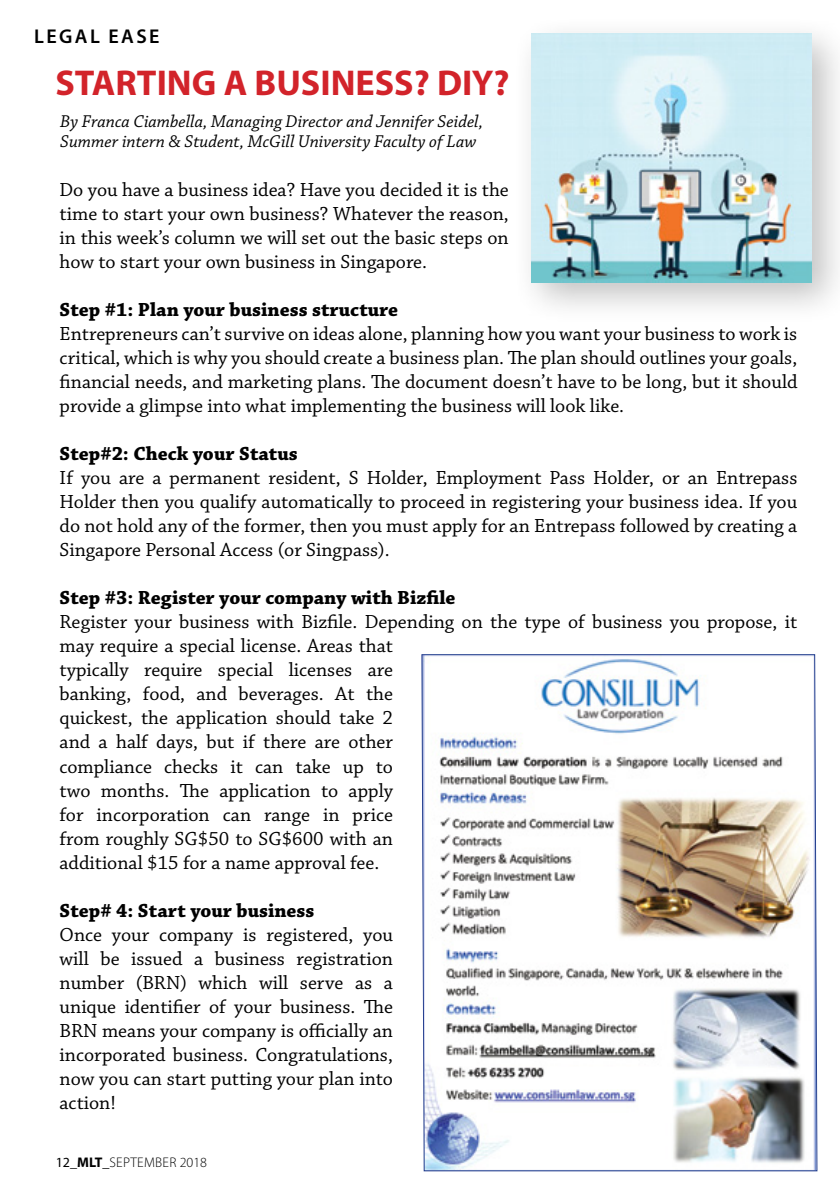
<style>
.page{position:relative;width:840px;height:1191px;background:#fff}
.page>*{position:absolute;margin:0;border:0;box-sizing:border-box;transform-origin:0 0}
.t1{font:700 36px "Myriad Pro";color:#d2232a}
.t2{font:20px/24px "Chaparral Pro";color:#000;text-align:justify}
.t3{font:700 20px "Chaparral Pro";color:#000}
.t4{font:600 20px "Myriad Pro";letter-spacing:.12em;color:#000}
.t5{font:italic 18px/20px "Chaparral Pro";color:#000}
.t6{font:300 14px "Myriad Pro";letter-spacing:.02em;color:#000}
.s1{font-weight:400}
.s2{font-weight:700}
</style>
<div class="page">
<img style="left:421px;top:654px;width:396px;height:517px">
<div style="left:511px;top:14px;width:328px;height:312px;background:#000;opacity:.25"></div>
<img style="left:531px;top:34px;width:279px;height:248px">
<p class="t4" style="left:34px;top:24px;width:127px">LEGAL EASE</p>
<h1 class="t1" style="left:55px;top:59px;width:455px">STARTING A BUSINESS? DIY?</h1>
<p class="t5" style="left:60px;top:112px;width:424px">By Franca Ciambella, Managing Director and Jennifer Seidel,<br>Summer intern &amp; Student, McGill University Faculty of Law</p>
<p class="t2" style="left:60px;top:179px;width:450px">Do you have a business idea? Have you decided it is the time to start your own business? Whatever the reason, in this week’s column we will set out the basic steps on how to start your own business in Singapore.</p>
<p class="t3" style="left:60px;top:298px;width:340px">Step #1: Plan your business structure</p>
<p class="t2" style="left:60px;top:323px;width:739px">Entrepreneurs can’t survive on ideas alone, planning how you want your business to work is critical, which is why you should create a business plan. The plan should outlines your goals, financial needs, and marketing plans. The document doesn’t have to be long, but it should provide a glimpse into what implementing the business will look like.</p>
<p class="t3" style="left:60px;top:442px;width:239px">Step#2: Check your Status</p>
<p class="t2" style="left:60px;top:467px;width:738px">If you are a permanent resident, S Holder, Employment Pass Holder, or an Entrepass Holder then you qualify automatically to proceed in registering your business idea. If you do not hold any of the former, then you must apply for an Entrepass followed by creating a Singapore Personal Access (or Singpass).</p>
<p class="t3" style="left:60px;top:586px;width:397px">Step #3: Register your company with Bizfile</p>
<p class="t2" style="left:60px;top:611px;width:738px;text-align:left">Register your business with Bizfile. Depending on the type of business you propose, it may require a special license. Areas that<br>typically require special licenses are<br>banking, food, and beverages. At the<br>quickest, the application should take 2<br>and a half days, but if there are other<br>compliance checks it can take up to<br>two months. The application to apply<br>for incorporation can range in price<br>from roughly SG$50 to SG$600 with an<br>additional $15 for a name approval fee.</p>
<p class="t3" style="left:60px;top:898px;width:256px">Step# 4: Start your business</p>
<p class="t2" style="left:60px;top:923px;width:335px">Once your company is registered, you will be issued a business registration number (BRN) which will serve as a unique identifier of your business. The BRN means your company is officially an incorporated business. Congratulations, now you can start putting your plan into action!</p>
<p class="t6" style="left:56px;top:1154px;width:153px"><span class="s1">12_</span><span class="s2">MLT</span><span class="s1">_</span>SEPTEMBER 2018</p>
</div>
